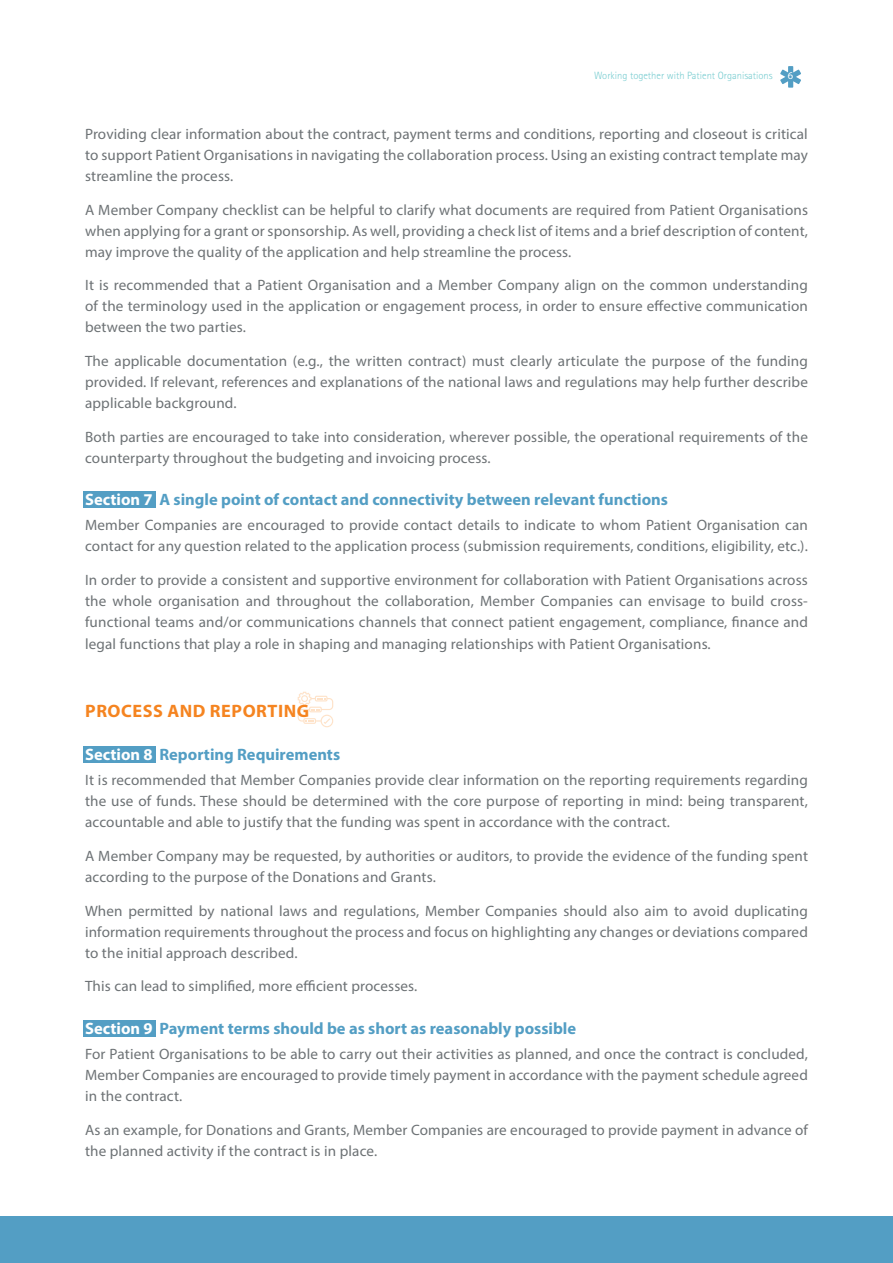
<style>
.page{position:relative;width:893px;height:1263px;background:#fff}
.page>*{position:absolute;margin:0;border:0;box-sizing:border-box;transform-origin:0 0}
.t1{font:700 18px "Myriad Pro";letter-spacing:.03em;color:#f58420}
.t2{font:700 16.5px "Myriad Pro";color:#539ec4}
.t3{font:15px/21px "Myriad Pro";letter-spacing:.01em;color:#6d7275;text-align:justify}
.t4{font:300 10.5px "Rotis Sans Serif Std";color:#77ccd0}
.t5{font:10.5px "Myriad Pro";color:#fff}
.s1{color:#fff}
</style>
<div class="page">
<svg style="left:780px;top:66px;width:21px;height:22px"></svg>
<div style="left:0;top:1216px;width:893px;height:47px;background:#539ec4"></div>
<svg style="left:298px;top:692px;width:35px;height:35px"></svg>
<div style="left:83px;top:1020px;width:73px;height:17px;background:#539ec4"></div>
<div style="left:83px;top:746px;width:73px;height:17px;background:#539ec4"></div>
<div style="left:83px;top:491px;width:73px;height:16px;background:#539ec4"></div>
<p class="t4" style="left:594px;top:70px;width:180px">Working together with Patient Organisations</p>
<p class="t5" style="left:788px;top:69px;width:7px">6</p>
<p class="t3" style="left:85px;top:123px;width:724px">Providing clear information about the contract, payment terms and conditions, reporting and closeout is critical to support Patient Organisations in navigating the collaboration process. Using an existing contract template may streamline the process.</p>
<p class="t3" style="left:85px;top:199px;width:724px">A Member Company checklist can be helpful to clarify what documents are required from Patient Organisations when applying for a grant or sponsorship. As well, providing a check list of items and a brief description of content, may improve the quality of the application and help streamline the process.</p>
<p class="t3" style="left:85px;top:275px;width:724px">It is recommended that a Patient Organisation and a Member Company align on the common understanding of the terminology used in the application or engagement process, in order to ensure effective communication between the two parties.</p>
<p class="t3" style="left:85px;top:350px;width:724px">The applicable documentation (e.g., the written contract) must clearly articulate the purpose of the funding provided. If relevant, references and explanations of the national laws and regulations may help further describe applicable background.</p>
<p class="t3" style="left:85px;top:426px;width:724px">Both parties are encouraged to take into consideration, wherever possible, the operational requirements of the counterparty throughout the budgeting and invoicing process.</p>
<p class="t2" style="left:85px;top:489px;width:585px"><span class="s1">Section 7</span> A single point of contact and connectivity between relevant functions</p>
<p class="t3" style="left:85px;top:515px;width:724px">Member Companies are encouraged to provide contact details to indicate to whom Patient Organisation can contact for any question related to the application process (submission requirements, conditions, eligibility, etc.).</p>
<p class="t3" style="left:85px;top:569px;width:724px">In order to provide a consistent and supportive environment for collaboration with Patient Organisations across the whole organisation and throughout the collaboration, Member Companies can envisage to build cross&shy;functional teams and/or communications channels that connect patient engagement, compliance, finance and legal functions that play a role in shaping and managing relationships with Patient Organisations.</p>
<p class="t1" style="left:85px;top:699px;width:226px">PROCESS AND REPORTING</p>
<p class="t2" style="left:85px;top:743px;width:257px"><span class="s1">Section 8</span> Reporting Requirements</p>
<p class="t3" style="left:85px;top:769px;width:724px">It is recommended that Member Companies provide clear information on the reporting requirements regarding the use of funds. These should be determined with the core purpose of reporting in mind: being transparent, accountable and able to justify that the funding was spent in accordance with the contract.</p>
<p class="t3" style="left:85px;top:845px;width:724px">A Member Company may be requested, by authorities or auditors, to provide the evidence of the funding spent according to the purpose of the Donations and Grants.</p>
<p class="t3" style="left:85px;top:900px;width:724px">When permitted by national laws and regulations, Member Companies should also aim to avoid duplicating information requirements throughout the process and focus on highlighting any changes or deviations compared to the initial approach described.</p>
<p class="t3" style="left:85px;top:975px;width:334px">This can lead to simplified, more efficient processes.</p>
<p class="t2" style="left:85px;top:1017px;width:493px"><span class="s1">Section 9</span> Payment terms should be as short as reasonably possible</p>
<p class="t3" style="left:85px;top:1043px;width:724px">For Patient Organisations to be able to carry out their activities as planned, and once the contract is concluded, Member Companies are encouraged to provide timely payment in accordance with the payment schedule agreed in the contract.</p>
<p class="t3" style="left:85px;top:1119px;width:724px">As an example, for Donations and Grants, Member Companies are encouraged to provide payment in advance of the planned activity if the contract is in place.</p>
</div>
